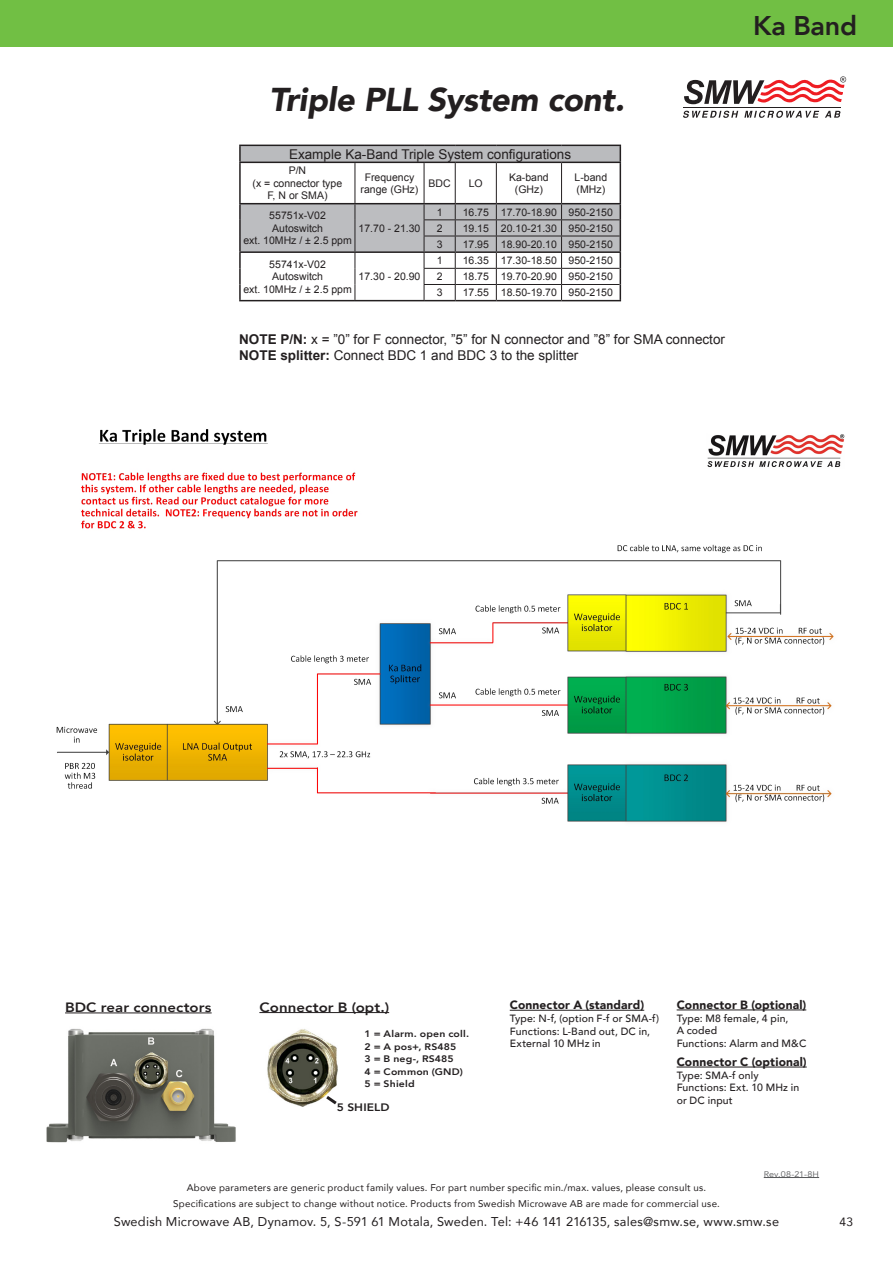
<style>
.page{position:relative;width:893px;height:1263px;background:#fff}
.page>*{position:absolute;margin:0;border:0;box-sizing:border-box;transform-origin:0 0}
.Rubrik{font:italic 900 33px "Avenir";letter-spacing:-.015em;color:#231f20}
.t1{font:800 27px "Avenir";letter-spacing:-.01em;color:#231f20}
.t2{font:13.5px "Arial";color:#231f20}
.t3{font:800 13.5px "Avenir";letter-spacing:.005em;color:#231f20;scale:1.11 1}
.t4{font:12.75px "Avenir";letter-spacing:.02em;color:#231f20}
.t5{font:900 12px "Avenir";letter-spacing:.01em;color:#231f20}
.t6{font:12px "Avenir";color:#231f20}
.t7{font:800 10.8px "Avenir";letter-spacing:.015em;color:#231f20;scale:1.11 1}
.t8{font:10.5px/12.6px "Arial";color:#231f20;text-align:center}
.t9{font:500 10.5px/12.6px "Avenir";letter-spacing:.015em;color:#231f20}
.t10{font:9.75px/15.9px "Avenir";letter-spacing:.025em;color:#231f20;text-align:center}
.t11{font:800 9.45px/12.6px "Avenir";letter-spacing:.015em;color:#231f20;scale:1.11 1}
.t12{font:8.1px "Avenir";letter-spacing:.005em;color:#57585a;scale:1.11 1}
.s1{font-weight:700}
</style>
<div class="page">
<div style="left:0;top:0;width:893px;height:47px;background:#71bf44"></div>
<hr style="left:683px;top:107px;width:157px;height:1px;background:#231f20">
<svg style="left:683px;top:111px;width:55px;height:7px"></svg>
<svg style="left:744px;top:111px;width:75px;height:7px"></svg>
<svg style="left:825px;top:111px;width:16px;height:7px"></svg>
<svg style="left:684px;top:76px;width:162px;height:28px"></svg>
<hr style="left:764px;top:1177px;width:55px;height:1px;background:#57585a">
<div style="left:240px;top:145px;width:380px;height:17px;background:#babbbe"></div>
<hr style="left:355px;top:163px;width:1px;height:40px;background:#231f20">
<hr style="left:424px;top:163px;width:1px;height:40px;background:#231f20">
<hr style="left:455px;top:163px;width:1px;height:40px;background:#231f20">
<hr style="left:496px;top:163px;width:1px;height:40px;background:#231f20">
<hr style="left:561px;top:163px;width:1px;height:40px;background:#231f20">
<svg style="left:239px;top:204px;width:382px;height:96px"></svg>
<hr style="left:239px;top:300px;width:116px;height:1px;background:#231f20">
<hr style="left:355px;top:300px;width:69px;height:1px;background:#231f20">
<hr style="left:424px;top:300px;width:31px;height:1px;background:#231f20">
<hr style="left:455px;top:300px;width:41px;height:1px;background:#231f20">
<hr style="left:496px;top:300px;width:66px;height:1px;background:#231f20">
<hr style="left:562px;top:300px;width:59px;height:1px;background:#231f20">
<hr style="left:239px;top:163px;width:2px;height:40px;background:#231f20">
<hr style="left:620px;top:163px;width:1px;height:40px;background:#231f20">
<hr style="left:239px;top:203px;width:116px;height:1px;background:#231f20">
<hr style="left:355px;top:203px;width:69px;height:1px;background:#231f20">
<hr style="left:424px;top:203px;width:31px;height:1px;background:#231f20">
<hr style="left:455px;top:203px;width:41px;height:1px;background:#231f20">
<hr style="left:496px;top:203px;width:66px;height:1px;background:#231f20">
<hr style="left:562px;top:203px;width:59px;height:1px;background:#231f20">
<hr style="left:239px;top:145px;width:116px;height:1px;background:#231f20">
<svg style="left:239px;top:146px;width:2px;height:16px"></svg>
<hr style="left:355px;top:145px;width:69px;height:1px;background:#231f20">
<hr style="left:424px;top:145px;width:31px;height:1px;background:#231f20">
<hr style="left:455px;top:145px;width:41px;height:1px;background:#231f20">
<hr style="left:496px;top:145px;width:66px;height:1px;background:#231f20">
<hr style="left:562px;top:145px;width:59px;height:1px;background:#231f20">
<svg style="left:620px;top:146px;width:1px;height:16px"></svg>
<hr style="left:239px;top:162px;width:116px;height:1px;background:#231f20">
<hr style="left:355px;top:162px;width:69px;height:1px;background:#231f20">
<hr style="left:424px;top:162px;width:31px;height:1px;background:#231f20">
<hr style="left:455px;top:162px;width:41px;height:1px;background:#231f20">
<hr style="left:496px;top:162px;width:66px;height:1px;background:#231f20">
<hr style="left:562px;top:162px;width:59px;height:1px;background:#231f20">
<img style="left:267px;top:1029px;width:71px;height:78px">
<hr style="left:65px;top:1012px;width:147px;height:1px;background:#231f20">
<hr style="left:510px;top:1010px;width:134px;height:1px;background:#231f20">
<hr style="left:677px;top:1010px;width:129px;height:1px;background:#231f20">
<hr style="left:677px;top:1067px;width:130px;height:1px;background:#231f20">
<hr style="left:259px;top:1012px;width:130px;height:1px;background:#231f20">
<svg style="left:323px;top:1093px;width:15px;height:14px"></svg>
<img style="left:46px;top:1028px;width:190px;height:115px">
<img style="left:56px;top:429px;width:789px;height:393px">
<p class="Rubrik" style="left:269px;top:72px;width:357px">Triple PLL System cont.</p>
<p class="t2" style="left:289px;top:145px;width:284px">Example Ka-Band Triple System configurations</p>
<p class="t8" style="left:253px;top:164px;width:91px">P/N<br>(x = connector type<br>F, N or SMA)</p>
<p class="t8" style="left:361px;top:171px;width:59px">Frequency range (GHz)</p>
<p class="t8" style="left:429px;top:177px;width:24px">BDC</p>
<p class="t8" style="left:469px;top:177px;width:16px">LO</p>
<p class="t8" style="left:509px;top:171px;width:41px">Ka-band (GHz)</p>
<p class="t8" style="left:575px;top:171px;width:34px;text-align:left">L-band (MHz)</p>
<p class="t8" style="left:269px;top:209px;width:58px">55751x-V02</p>
<p class="t8" style="left:243px;top:222px;width:110px">Autoswitch<br>ext. 10MHz / ± 2.5 ppm</p>
<p class="t8" style="left:359px;top:222px;width:63px">17.70 - 21.30</p>
<p class="t8" style="left:437px;top:206px;width:7px">1</p>
<p class="t8" style="left:463px;top:206px;width:28px">16.75</p>
<p class="t8" style="left:501px;top:206px;width:58px">17.70-18.90</p>
<p class="t8" style="left:569px;top:206px;width:46px">950-2150</p>
<p class="t8" style="left:437px;top:222px;width:7px">2</p>
<p class="t8" style="left:463px;top:222px;width:28px">19.15</p>
<p class="t8" style="left:501px;top:222px;width:58px">20.10-21.30</p>
<p class="t8" style="left:569px;top:222px;width:46px">950-2150</p>
<p class="t8" style="left:437px;top:238px;width:7px">3</p>
<p class="t8" style="left:463px;top:238px;width:28px">17.95</p>
<p class="t8" style="left:501px;top:238px;width:58px">18.90-20.10</p>
<p class="t8" style="left:569px;top:238px;width:46px">950-2150</p>
<p class="t8" style="left:269px;top:258px;width:58px">55741x-V02</p>
<p class="t8" style="left:243px;top:270px;width:110px">Autoswitch<br>ext. 10MHz / ± 2.5 ppm</p>
<p class="t8" style="left:359px;top:270px;width:63px">17.30 - 20.90</p>
<p class="t8" style="left:437px;top:254px;width:7px">1</p>
<p class="t8" style="left:463px;top:254px;width:28px">16.35</p>
<p class="t8" style="left:501px;top:254px;width:58px">17.30-18.50</p>
<p class="t8" style="left:569px;top:254px;width:46px">950-2150</p>
<p class="t8" style="left:437px;top:270px;width:7px">2</p>
<p class="t8" style="left:463px;top:270px;width:28px">18.75</p>
<p class="t8" style="left:501px;top:270px;width:58px">19.70-20.90</p>
<p class="t8" style="left:569px;top:270px;width:46px">950-2150</p>
<p class="t8" style="left:437px;top:286px;width:7px">3</p>
<p class="t8" style="left:463px;top:286px;width:28px">17.55</p>
<p class="t8" style="left:501px;top:286px;width:58px">18.50-19.70</p>
<p class="t8" style="left:569px;top:286px;width:46px">950-2150</p>
<p class="t2" style="left:239px;top:330px;width:487px"><span class="s1">NOTE P/N:</span> x = ”0” for F connector, ”5” for N connector and ”8” for SMA connector</p>
<p class="t2" style="left:239px;top:346px;width:341px"><span class="s1">NOTE splitter:</span> Connect BDC 1 and BDC 3 to the splitter</p>
<h2 class="t1" style="left:753px;top:4px;width:106px">Ka Band</h2>
<p class="t3" style="left:65px;top:997px;width:134px">BDC rear connectors</p>
<p class="t5" style="left:510px;top:995px;width:136px">Connector A (standard)</p>
<p class="t9" style="left:510px;top:1011px;width:151px">Type: N-f, (option F-f or SMA-f)</p>
<p class="t9" style="left:510px;top:1024px;width:142px">Functions: L-Band out, DC in,<br>External 10 MHz in</p>
<p class="t3" style="left:259px;top:996px;width:118px">Connector B (opt.)</p>
<p class="t11" style="left:365px;top:1027px;width:96px">1 = Alarm. open coll.<br>2 = A pos+, RS485<br>3 = B neg-, RS485<br>4 = Common (GND)<br>5 = Shield</p>
<p class="t7" style="left:337px;top:1099px;width:49px">5 SHIELD</p>
<p class="t5" style="left:677px;top:994px;width:131px">Connector B (optional)</p>
<p class="t9" style="left:677px;top:1011px;width:113px">Type: M8 female, 4 pin,<br>A coded</p>
<p class="t9" style="left:677px;top:1036px;width:131px">Functions: Alarm and M&amp;C</p>
<p class="t5" style="left:677px;top:1052px;width:132px">Connector C (optional)</p>
<p class="t9" style="left:677px;top:1068px;width:84px">Type: SMA-f only</p>
<p class="t9" style="left:677px;top:1081px;width:124px">Functions: Ext. 10 MHz in or DC input</p>
<p class="t12" style="left:764px;top:1169px;width:51px">Rev.08-21-8H</p>
<p class="t10" style="left:173px;top:1179px;width:548px">Above parameters are generic product family values. For part number specific min./max. values, please consult us.<br>Specifications are subject to change without notice. Products from Swedish Microwave AB are made for commercial use.</p>
<p class="t4" style="left:114px;top:1211px;width:667px">Swedish Microwave AB, Dynamov. 5, S-591 61 Motala, Sweden. Tel: +46 141 216135, sales@smw.se, www.smw.se</p>
<p class="t6" style="left:839px;top:1212px;width:15px">43</p>
</div>
